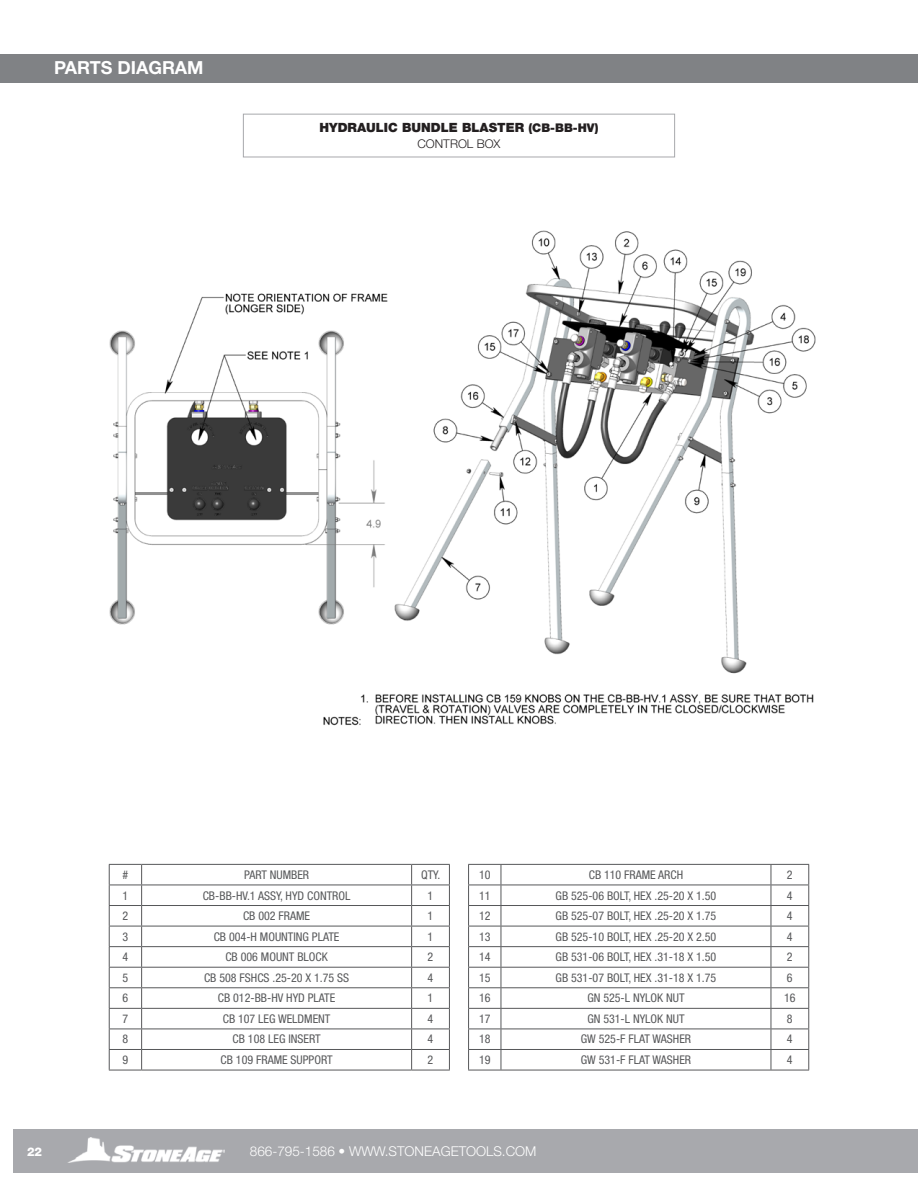
<style>
.page{position:relative;width:918px;height:1188px;background:#fff}
.page>*{position:absolute;margin:0;border:0;box-sizing:border-box;transform-origin:0 0}
.t1{font:700 18px "Helvetica Neue LT Std";color:#fff}
.t2{font:300 13.5px "Helvetica Neue LT Std";color:#fff}
.Subheader_1{font:900 12.75px "Helvetica Neue LT Std";color:#231f20}
.Body_Copy{font:condensed 12px "Helvetica Neue LT Std";color:#57585a}
.Body_Copy_no_indent{font:300 12px "Helvetica Neue LT Std";color:#231f20}
.t3{font:800 12px "Helvetica Neue LT Std";color:#fff}
.s1{font-size:12px}
</style>
<div class="page">
<div style="left:14px;top:1129px;width:904px;height:44px;background:#a8a9ad"></div>
<img style="left:69px;top:1137px;width:155px;height:25px">
<div style="left:243px;top:114px;width:432px;height:43px;border:1px solid #a8a9ad"></div>
<img style="left:109px;top:230px;width:707px;height:496px">
<hr style="left:109px;top:864px;width:33px;height:1px;background:#57585a">
<hr style="left:142px;top:864px;width:270px;height:1px;background:#57585a">
<hr style="left:412px;top:864px;width:38px;height:1px;background:#57585a">
<hr style="left:109px;top:885px;width:33px;height:1px;background:#57585a">
<hr style="left:142px;top:885px;width:270px;height:1px;background:#57585a">
<hr style="left:412px;top:885px;width:38px;height:1px;background:#57585a">
<hr style="left:109px;top:905px;width:33px;height:1px;background:#57585a">
<hr style="left:142px;top:905px;width:270px;height:1px;background:#57585a">
<hr style="left:412px;top:905px;width:38px;height:1px;background:#57585a">
<hr style="left:109px;top:926px;width:33px;height:1px;background:#57585a">
<hr style="left:142px;top:926px;width:270px;height:1px;background:#57585a">
<hr style="left:412px;top:926px;width:38px;height:1px;background:#57585a">
<hr style="left:109px;top:946px;width:33px;height:1px;background:#57585a">
<hr style="left:142px;top:946px;width:270px;height:1px;background:#57585a">
<hr style="left:412px;top:946px;width:38px;height:1px;background:#57585a">
<hr style="left:109px;top:967px;width:33px;height:1px;background:#57585a">
<hr style="left:142px;top:967px;width:270px;height:1px;background:#57585a">
<hr style="left:412px;top:967px;width:38px;height:1px;background:#57585a">
<hr style="left:109px;top:987px;width:33px;height:1px;background:#57585a">
<hr style="left:142px;top:987px;width:270px;height:1px;background:#57585a">
<hr style="left:412px;top:987px;width:38px;height:1px;background:#57585a">
<hr style="left:109px;top:1008px;width:33px;height:1px;background:#57585a">
<hr style="left:142px;top:1008px;width:270px;height:1px;background:#57585a">
<hr style="left:412px;top:1008px;width:38px;height:1px;background:#57585a">
<hr style="left:109px;top:1029px;width:33px;height:1px;background:#57585a">
<hr style="left:142px;top:1029px;width:270px;height:1px;background:#57585a">
<hr style="left:412px;top:1029px;width:38px;height:1px;background:#57585a">
<hr style="left:109px;top:1049px;width:33px;height:1px;background:#57585a">
<svg style="left:109px;top:865px;width:1px;height:205px"></svg>
<hr style="left:142px;top:1049px;width:270px;height:1px;background:#57585a">
<svg style="left:141px;top:865px;width:1px;height:205px"></svg>
<hr style="left:412px;top:1049px;width:38px;height:1px;background:#57585a">
<svg style="left:411px;top:865px;width:1px;height:205px"></svg>
<svg style="left:449px;top:865px;width:1px;height:205px"></svg>
<hr style="left:109px;top:1070px;width:33px;height:1px;background:#57585a">
<hr style="left:142px;top:1070px;width:270px;height:1px;background:#57585a">
<hr style="left:412px;top:1070px;width:38px;height:1px;background:#57585a">
<hr style="left:468px;top:864px;width:33px;height:1px;background:#57585a">
<hr style="left:501px;top:864px;width:270px;height:1px;background:#57585a">
<hr style="left:771px;top:864px;width:38px;height:1px;background:#57585a">
<hr style="left:468px;top:885px;width:33px;height:1px;background:#57585a">
<hr style="left:501px;top:885px;width:270px;height:1px;background:#57585a">
<hr style="left:771px;top:885px;width:38px;height:1px;background:#57585a">
<hr style="left:468px;top:905px;width:33px;height:1px;background:#57585a">
<hr style="left:501px;top:905px;width:270px;height:1px;background:#57585a">
<hr style="left:771px;top:905px;width:38px;height:1px;background:#57585a">
<hr style="left:468px;top:926px;width:33px;height:1px;background:#57585a">
<hr style="left:501px;top:926px;width:270px;height:1px;background:#57585a">
<hr style="left:771px;top:926px;width:38px;height:1px;background:#57585a">
<hr style="left:468px;top:946px;width:33px;height:1px;background:#57585a">
<hr style="left:501px;top:946px;width:270px;height:1px;background:#57585a">
<hr style="left:771px;top:946px;width:38px;height:1px;background:#57585a">
<hr style="left:468px;top:967px;width:33px;height:1px;background:#57585a">
<hr style="left:501px;top:967px;width:270px;height:1px;background:#57585a">
<hr style="left:771px;top:967px;width:38px;height:1px;background:#57585a">
<hr style="left:468px;top:987px;width:33px;height:1px;background:#57585a">
<hr style="left:501px;top:987px;width:270px;height:1px;background:#57585a">
<hr style="left:771px;top:987px;width:38px;height:1px;background:#57585a">
<hr style="left:468px;top:1008px;width:33px;height:1px;background:#57585a">
<hr style="left:501px;top:1008px;width:270px;height:1px;background:#57585a">
<hr style="left:771px;top:1008px;width:38px;height:1px;background:#57585a">
<hr style="left:468px;top:1029px;width:33px;height:1px;background:#57585a">
<hr style="left:501px;top:1029px;width:270px;height:1px;background:#57585a">
<hr style="left:771px;top:1029px;width:38px;height:1px;background:#57585a">
<hr style="left:468px;top:1049px;width:33px;height:1px;background:#57585a">
<svg style="left:468px;top:865px;width:1px;height:205px"></svg>
<hr style="left:501px;top:1049px;width:270px;height:1px;background:#57585a">
<svg style="left:501px;top:865px;width:1px;height:205px"></svg>
<hr style="left:771px;top:1049px;width:38px;height:1px;background:#57585a">
<svg style="left:771px;top:865px;width:1px;height:205px"></svg>
<svg style="left:808px;top:865px;width:1px;height:205px"></svg>
<hr style="left:468px;top:1070px;width:33px;height:1px;background:#57585a">
<hr style="left:501px;top:1070px;width:270px;height:1px;background:#57585a">
<hr style="left:771px;top:1070px;width:38px;height:1px;background:#57585a">
<div style="left:0;top:54px;width:918px;height:29px;background:#808285"></div>
<p class="t1" style="left:54px;top:57px;width:151px">PARTS DIAGRAM</p>
<p class="Subheader_1" style="left:319px;top:120px;width:281px">HYDRAULIC BUNDLE BLASTER <span class="s1">(CB-BB-HV)</span></p>
<p class="Body_Copy_no_indent" style="left:418px;top:137px;width:84px">CONTROL BOX</p>
<p class="Body_Copy" style="left:123px;top:868px;width:7px">#</p>
<p class="Body_Copy" style="left:244px;top:868px;width:67px">PART NUMBER</p>
<p class="Body_Copy" style="left:421px;top:868px;width:21px">QTY.</p>
<p class="Body_Copy" style="left:123px;top:888px;width:7px">1</p>
<p class="Body_Copy" style="left:203px;top:888px;width:149px">CB-BB-HV.1 ASSY, HYD CONTROL</p>
<p class="Body_Copy" style="left:428px;top:888px;width:7px">1</p>
<p class="Body_Copy" style="left:123px;top:909px;width:7px">2</p>
<p class="Body_Copy" style="left:243px;top:909px;width:69px">CB 002 FRAME</p>
<p class="Body_Copy" style="left:428px;top:909px;width:7px">1</p>
<p class="Body_Copy" style="left:123px;top:929px;width:7px">3</p>
<p class="Body_Copy" style="left:214px;top:929px;width:127px">CB 004-H MOUNTING PLATE</p>
<p class="Body_Copy" style="left:428px;top:929px;width:7px">1</p>
<p class="Body_Copy" style="left:123px;top:950px;width:7px">4</p>
<p class="Body_Copy" style="left:225px;top:950px;width:104px">CB 006 MOUNT BLOCK</p>
<p class="Body_Copy" style="left:428px;top:950px;width:7px">2</p>
<p class="Body_Copy" style="left:123px;top:971px;width:7px">5</p>
<p class="Body_Copy" style="left:204px;top:971px;width:147px">CB 508 FSHCS .25-20 X 1.75 SS</p>
<p class="Body_Copy" style="left:428px;top:971px;width:7px">4</p>
<p class="Body_Copy" style="left:123px;top:991px;width:7px">6</p>
<p class="Body_Copy" style="left:218px;top:991px;width:119px">CB 012-BB-HV HYD PLATE</p>
<p class="Body_Copy" style="left:428px;top:991px;width:7px">1</p>
<p class="Body_Copy" style="left:123px;top:1012px;width:7px">7</p>
<p class="Body_Copy" style="left:223px;top:1012px;width:109px">CB 107 LEG WELDMENT</p>
<p class="Body_Copy" style="left:428px;top:1012px;width:7px">4</p>
<p class="Body_Copy" style="left:123px;top:1032px;width:7px">8</p>
<p class="Body_Copy" style="left:233px;top:1032px;width:89px">CB 108 LEG INSERT</p>
<p class="Body_Copy" style="left:428px;top:1032px;width:7px">4</p>
<p class="Body_Copy" style="left:123px;top:1053px;width:7px">9</p>
<p class="Body_Copy" style="left:221px;top:1053px;width:113px">CB 109 FRAME SUPPORT</p>
<p class="Body_Copy" style="left:428px;top:1053px;width:7px">2</p>
<p class="Body_Copy" style="left:479px;top:868px;width:13px">10</p>
<p class="Body_Copy" style="left:589px;top:868px;width:96px">CB 110 FRAME ARCH</p>
<p class="Body_Copy" style="left:787px;top:868px;width:7px">2</p>
<p class="Body_Copy" style="left:479px;top:888px;width:13px">11</p>
<p class="Body_Copy" style="left:556px;top:888px;width:162px">GB 525-06 BOLT, HEX .25-20 X 1.50</p>
<p class="Body_Copy" style="left:787px;top:888px;width:7px">4</p>
<p class="Body_Copy" style="left:479px;top:909px;width:13px">12</p>
<p class="Body_Copy" style="left:556px;top:909px;width:162px">GB 525-07 BOLT, HEX .25-20 X 1.75</p>
<p class="Body_Copy" style="left:787px;top:909px;width:7px">4</p>
<p class="Body_Copy" style="left:479px;top:929px;width:13px">13</p>
<p class="Body_Copy" style="left:556px;top:929px;width:162px">GB 525-10 BOLT, HEX .25-20 X 2.50</p>
<p class="Body_Copy" style="left:787px;top:929px;width:7px">4</p>
<p class="Body_Copy" style="left:479px;top:950px;width:13px">14</p>
<p class="Body_Copy" style="left:556px;top:950px;width:162px">GB 531-06 BOLT, HEX .31-18 X 1.50</p>
<p class="Body_Copy" style="left:787px;top:950px;width:7px">2</p>
<p class="Body_Copy" style="left:479px;top:971px;width:13px">15</p>
<p class="Body_Copy" style="left:556px;top:971px;width:162px">GB 531-07 BOLT, HEX .31-18 X 1.75</p>
<p class="Body_Copy" style="left:787px;top:971px;width:7px">6</p>
<p class="Body_Copy" style="left:479px;top:991px;width:13px">16</p>
<p class="Body_Copy" style="left:587px;top:991px;width:99px">GN 525-L NYLOK NUT</p>
<p class="Body_Copy" style="left:784px;top:991px;width:13px">16</p>
<p class="Body_Copy" style="left:479px;top:1012px;width:13px">17</p>
<p class="Body_Copy" style="left:587px;top:1012px;width:99px">GN 531-L NYLOK NUT</p>
<p class="Body_Copy" style="left:787px;top:1012px;width:7px">8</p>
<p class="Body_Copy" style="left:479px;top:1032px;width:13px">18</p>
<p class="Body_Copy" style="left:581px;top:1032px;width:112px">GW 525-F FLAT WASHER</p>
<p class="Body_Copy" style="left:787px;top:1032px;width:7px">4</p>
<p class="Body_Copy" style="left:479px;top:1053px;width:13px">19</p>
<p class="Body_Copy" style="left:581px;top:1053px;width:112px">GW 531-F FLAT WASHER</p>
<p class="Body_Copy" style="left:787px;top:1053px;width:7px">4</p>
<p class="t3" style="left:27px;top:1144px;width:17px">22</p>
<p class="t2" style="left:250px;top:1143px;width:288px">866-795-1586 • WWW.STONEAGETOOLS.COM</p>
</div>
